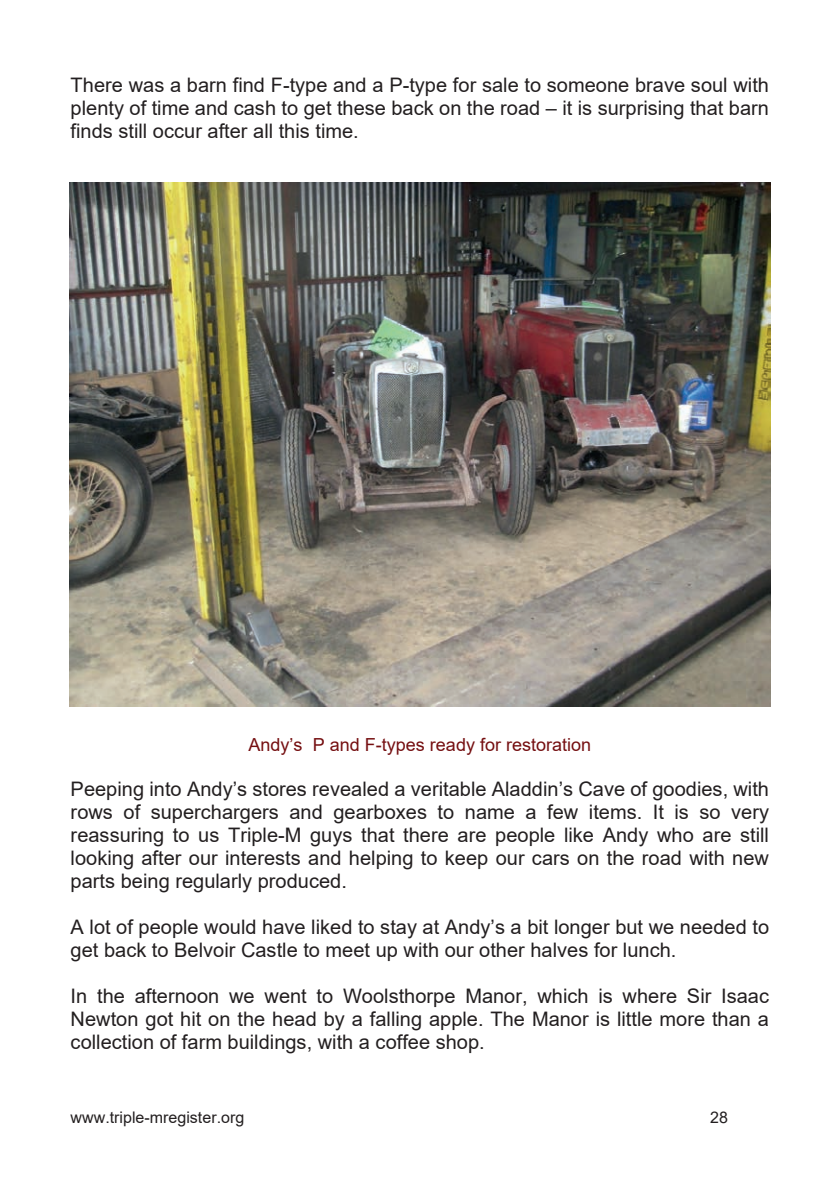
<style>
.page{position:relative;width:840px;height:1191px;background:#fff}
.page>*{position:absolute;margin:0;border:0;box-sizing:border-box;transform-origin:0 0}
.t1{font:20px/23px "Arial";color:#231f20;text-align:justify}
.t2{font:18px "Arial";color:#750f11}
.t3{font:16px "Arial";color:#231f20}
</style>
<div class="page">
<img style="left:70px;top:183px;width:699px;height:523px">
<p class="t1" style="left:71px;top:73px;width:699px">There was a barn find F-type and a P-type for sale to someone brave soul with plenty of time and cash to get these back on the road – it is surprising that barn finds still occur after all this time.</p>
<p class="t2" style="left:248px;top:732px;width:344px">Andy’s P and F-types ready for restoration</p>
<p class="t1" style="left:71px;top:777px;width:699px">Peeping into Andy’s stores revealed a veritable Aladdin’s Cave of goodies, with rows of superchargers and gearboxes to name a few items. It is so very reassuring to us Triple-M guys that there are people like Andy who are still looking after our interests and helping to keep our cars on the road with new parts being regularly produced.</p>
<p class="t1" style="left:71px;top:915px;width:699px">A lot of people would have liked to stay at Andy’s a bit longer but we needed to get back to Belvoir Castle to meet up with our other halves for lunch.</p>
<p class="t1" style="left:71px;top:984px;width:699px">In the afternoon we went to Woolsthorpe Manor, which is where Sir Isaac Newton got hit on the head by a falling apple. The Manor is little more than a collection of farm buildings, with a coffee shop.</p>
<p class="t3" style="left:71px;top:1106px;width:175px">www.triple-mregister.org</p>
<p class="t3" style="left:709px;top:1106px;width:19px">28</p>
</div>
